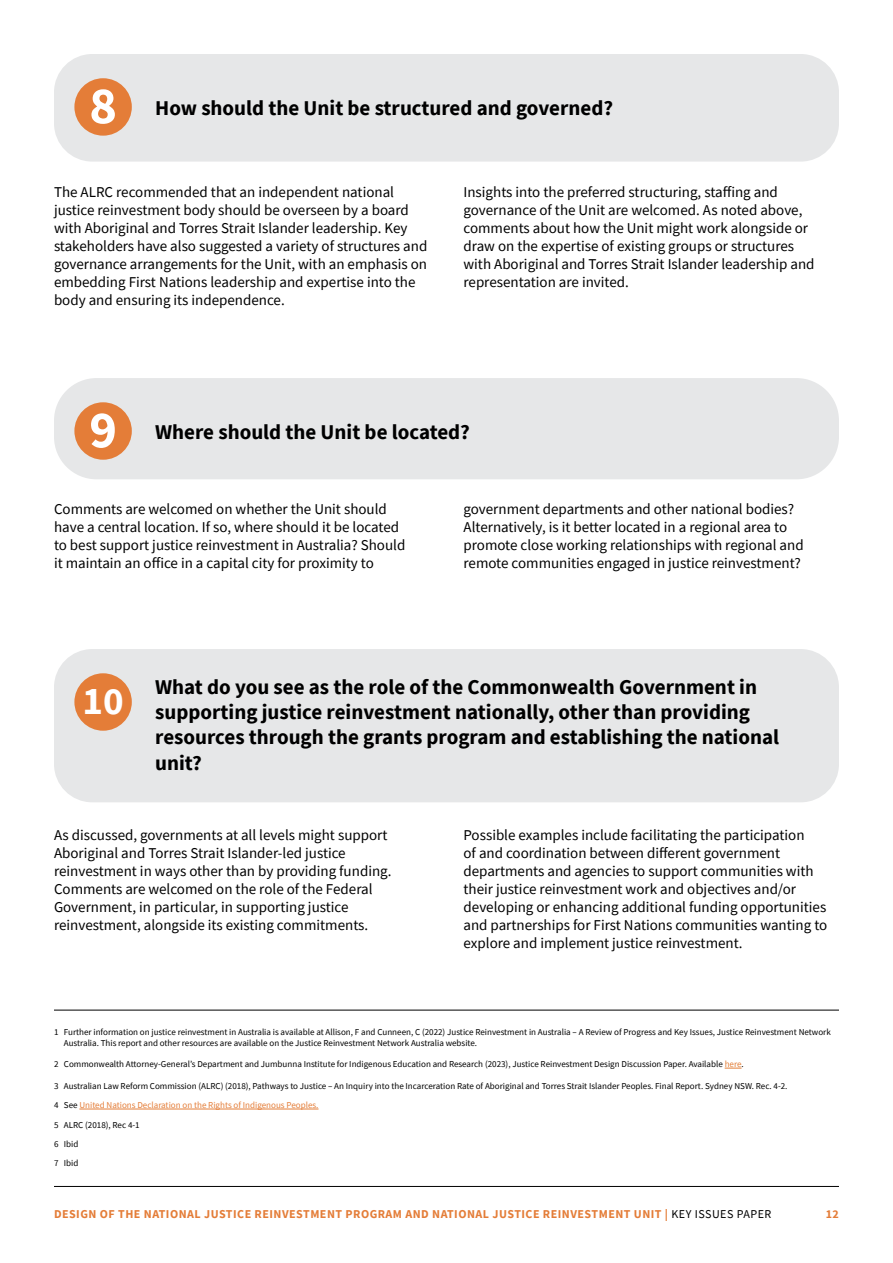
<style>
.page{position:relative;width:893px;height:1263px;background:#fff}
.page>*{position:absolute;margin:0;border:0;box-sizing:border-box;transform-origin:0 0}
.t1{font:700 52.5px "Source Sans Pro";color:#fff}
.t2{font:700 39px "Source Sans Pro";color:#fff}
.t3{font:700 21px/25.2px "Source Sans Pro";color:#000}
.t4{font:15px/18px "Source Sans Pro";color:#000}
.t5{font:700 12px "Source Sans Pro";letter-spacing:.04em;color:#e47d38}
.t6{font:9px/19.4px "Source Sans Pro";color:#000}
.s1{color:#e27d36}
.s2{color:#e47d38}
.s3{font-weight:400;color:#000}
</style>
<div class="page">
<div style="left:54px;top:54px;width:785px;height:108px;background:#e6e7e8;border-radius:38px"></div>
<div style="left:54px;top:649px;width:785px;height:153px;background:#e6e7e8;border-radius:38px"></div>
<div style="left:54px;top:378px;width:785px;height:101px;background:#e6e7e8;border-radius:43px"></div>
<div style="left:74px;top:78px;width:58px;height:58px;background:#e47d38;border-radius:50%"></div>
<div style="left:74px;top:673px;width:58px;height:58px;background:#e47d38;border-radius:50%"></div>
<div style="left:74px;top:402px;width:58px;height:58px;background:#e47d38;border-radius:50%"></div>
<hr style="left:54px;top:1186px;width:785px;height:1px;background:#000">
<hr style="left:54px;top:1010px;width:785px;height:1px;background:#000">
<svg style="left:725px;top:1068px;width:16px;height:1px"></svg>
<hr style="left:79px;top:1109px;width:240px;height:1px;background:#e47d38">
<h1 class="t1" style="left:89px;top:70px;width:29px">8</h1>
<h3 class="t3" style="left:155px;top:95px;width:459px">How should the Unit be structured and governed?</h3>
<p class="t4" style="left:54px;top:183px;width:375px">The ALRC recommended that an independent national justice reinvestment body should be overseen by a board with Aboriginal and Torres Strait Islander leadership. Key stakeholders have also suggested a variety of structures and governance arrangements for the Unit, with an emphasis on embedding First Nations leadership and expertise into the body and ensuring its independence.</p>
<p class="t4" style="left:463px;top:183px;width:353px">Insights into the preferred structuring, staffing and governance of the Unit are welcomed. As noted above, comments about how the Unit might work alongside or draw on the expertise of existing groups or structures with Aboriginal and Torres Strait Islander leadership and representation are invited.</p>
<h1 class="t1" style="left:89px;top:394px;width:29px">9</h1>
<h3 class="t3" style="left:155px;top:419px;width:316px">Where should the Unit be located?</h3>
<p class="t4" style="left:54px;top:500px;width:353px">Comments are welcomed on whether the Unit should have a central location. If so, where should it be located to best support justice reinvestment in Australia? Should it maintain an office in a capital city for proximity to</p>
<p class="t4" style="left:463px;top:500px;width:342px">government departments and other national bodies?<br>Alternatively, is it better located in a regional area to promote close working relationships with regional and remote communities engaged in justice reinvestment?</p>
<h2 class="t2" style="left:83px;top:675px;width:43px">10</h2>
<h3 class="t3" style="left:155px;top:674px;width:625px">What do you see as the role of the Commonwealth Government in supporting justice reinvestment nationally, other than providing resources through the grants program and establishing the national unit?</h3>
<p class="t4" style="left:54px;top:826px;width:339px">As discussed, governments at all levels might support Aboriginal and Torres Strait Islander-led justice reinvestment in ways other than by providing funding.<br>Comments are welcomed on the role of the Federal Government, in particular, in supporting justice reinvestment, alongside its existing commitments.</p>
<p class="t4" style="left:463px;top:826px;width:365px">Possible examples include facilitating the participation<br>of and coordination between different government departments and agencies to support communities with their justice reinvestment work and objectives and/or developing or enhancing additional funding opportunities and partnerships for First Nations communities wanting to explore and implement justice reinvestment.</p>
<p class="t6" style="left:64px;top:1026px;width:768px;line-height:10.8px;text-indent:-10px">1 Further information on justice reinvestment in Australia is available at Allison, F and Cunneen, C (2022) Justice Reinvestment in Australia – A Review of Progress and Key Issues, Justice Reinvestment Network<br>Australia. This report and other resources are available on the Justice Reinvestment Network Australia website.</p>
<p class="t6" style="left:54px;top:1055px;width:691px">2 Commonwealth Attorney-General’s Department and Jumbunna Institute for Indigenous Education and Research (2023), Justice Reinvestment Design Discussion Paper. Available <span class="s1">here</span>.</p>
<p class="t6" style="left:54px;top:1076px;width:735px">3 Australian Law Reform Commission (ALRC) (2018), Pathways to Justice – An Inquiry into the Incarceration Rate of Aboriginal and Torres Strait Islander Peoples. Final Report. Sydney NSW. Rec. 4-2.<br>4 See <span class="s2">United Nations Declaration on the Rights of Indigenous Peoples.<br></span>5 ALRC (2018), Rec 4-1<br>6 Ibid<br>7 Ibid</p>
<p class="t5" style="left:54px;top:1206px;width:719px">DESIGN OF THE NATIONAL JUSTICE REINVESTMENT PROGRAM AND NATIONAL JUSTICE REINVESTMENT UNIT | <span class="s3">KEY ISSUES PAPER</span></p>
<p class="t5" style="left:826px;top:1206px;width:15px">12</p>
</div>
